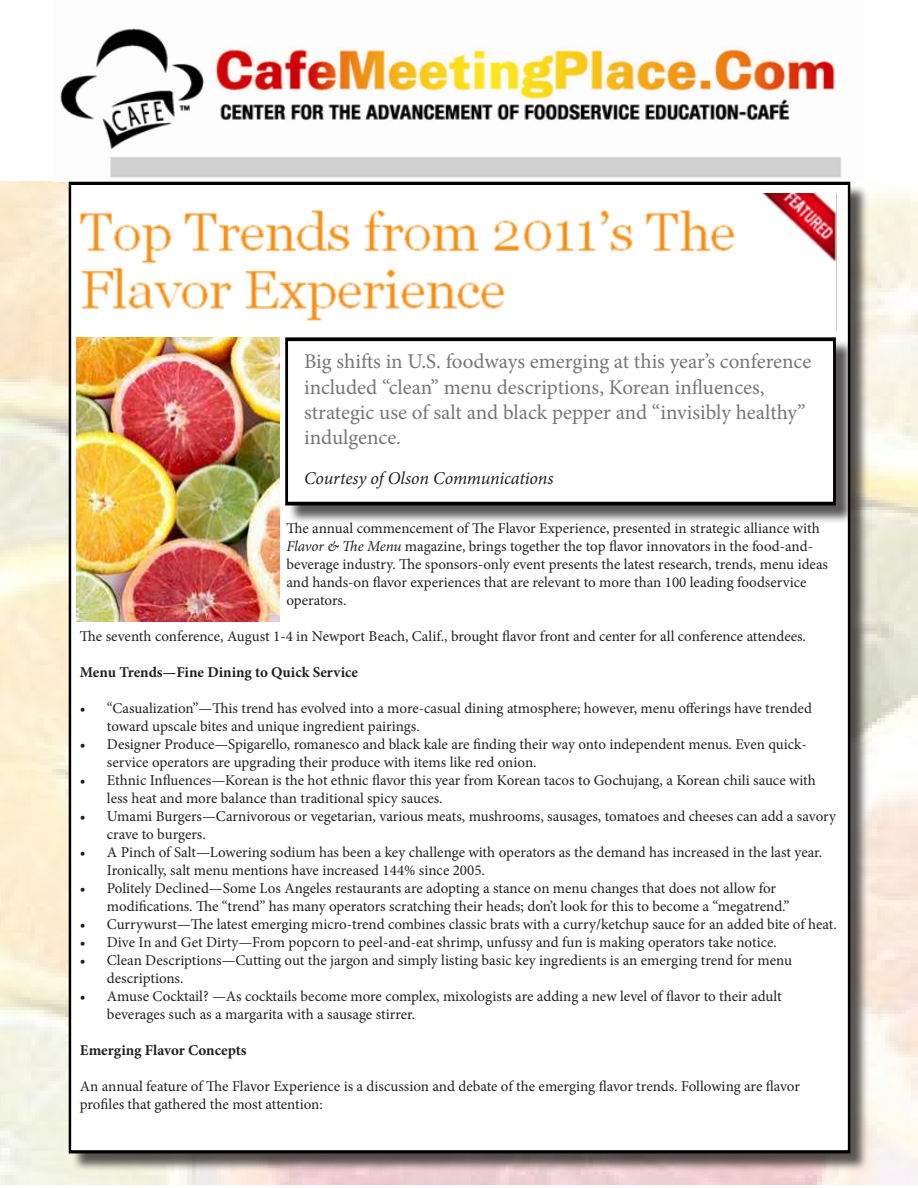
<style>
.page{position:relative;width:918px;height:1188px;background:#fff}
.page>*{position:absolute;margin:0;border:0;box-sizing:border-box;transform-origin:0 0}
.t1{font:21px/25.2px "Minion Pro";color:#757679}
.t2{font:italic 18px "Minion Pro";letter-spacing:-.01em;color:#231f20}
.t3{font:15px/18px "Minion Pro";letter-spacing:-.005em;color:#231f20}
.t4{font:700 15px "Minion Pro";color:#231f20}
.s1{font-style:italic}
</style>
<div class="page">
<img style="left:0;top:182px;width:918px;height:1003px">
<img style="left:60px;top:28px;width:791px;height:154px">
<div style="left:71px;top:184px;width:798px;height:988px;background:#231f20;opacity:.75"></div>
<div style="left:70px;top:183px;width:779px;height:969px;background:#fff"></div>
<img style="left:77px;top:337px;width:203px;height:284px">
<img style="left:80px;top:194px;width:757px;height:136px">
<div style="left:288px;top:340px;width:567px;height:184px;background:#231f20;opacity:.75"></div>
<div style="left:287px;top:339px;width:547px;height:165px;background:#fff"></div>
<div style="left:285px;top:338px;width:551px;height:167px;border:3px solid #000"></div>
<p class="t1" style="left:304px;top:349px;width:509px">Big shifts in U.S. foodways emerging at this year’s conference included “clean” menu descriptions, Korean influences, strategic use of salt and black pepper and “invisibly healthy” indulgence.</p>
<p class="t2" style="left:304px;top:465px;width:251px">Courtesy of Olson Communications</p>
<p class="t3" style="left:286px;top:519px;width:543px">The annual commencement of The Flavor Experience, presented in strategic alliance with <span class="s1">Flavor &amp; The Menu</span> magazine, brings together the top flavor innovators in the food-and&shy;beverage industry. The sponsors-only event presents the latest research, trends, menu ideas and hands-on flavor experiences that are relevant to more than 100 leading foodservice operators.</p>
<p class="t3" style="left:80px;top:627px;width:728px">The seventh conference, August 1-4 in Newport Beach, Calif., brought flavor front and center for all conference attendees.</p>
<p class="t4" style="left:80px;top:662px;width:280px">Menu Trends—Fine Dining to Quick Service</p>
<p class="t3" style="left:107px;top:699px;width:707px;text-indent:-27px">• “Casualization”—This trend has evolved into a more-casual dining atmosphere; however, menu offerings have trended toward upscale bites and unique ingredient pairings.</p>
<p class="t3" style="left:107px;top:735px;width:702px;text-indent:-27px">• Designer Produce—Spigarello, romanesco and black kale are finding their way onto independent menus. Even quick&shy;service operators are upgrading their produce with items like red onion.</p>
<p class="t3" style="left:107px;top:771px;width:711px;text-indent:-27px">• Ethnic Influences—Korean is the hot ethnic flavor this year from Korean tacos to Gochujang, a Korean chili sauce with less heat and more balance than traditional spicy sauces.</p>
<p class="t3" style="left:107px;top:807px;width:731px;text-indent:-27px">• Umami Burgers—Carnivorous or vegetarian, various meats, mushrooms, sausages, tomatoes and cheeses can add a savory crave to burgers.</p>
<p class="t3" style="left:107px;top:843px;width:717px;text-indent:-27px">• A Pinch of Salt—Lowering sodium has been a key challenge with operators as the demand has increased in the last year.<br>Ironically, salt menu mentions have increased 144% since 2005.</p>
<p class="t3" style="left:107px;top:879px;width:684px;text-indent:-27px">• Politely Declined—Some Los Angeles restaurants are adopting a stance on menu changes that does not allow for modifications. The “trend” has many operators scratching their heads; don’t look for this to become a “megatrend.”</p>
<p class="t3" style="left:80px;top:915px;width:758px">• Currywurst—The latest emerging micro-trend combines classic brats with a curry/ketchup sauce for an added bite of heat.</p>
<p class="t3" style="left:80px;top:933px;width:698px">• Dive In and Get Dirty—From popcorn to peel-and-eat shrimp, unfussy and fun is making operators take notice.</p>
<p class="t3" style="left:107px;top:951px;width:687px;text-indent:-27px">• Clean Descriptions—Cutting out the jargon and simply listing basic key ingredients is an emerging trend for menu descriptions.</p>
<p class="t3" style="left:107px;top:987px;width:676px;text-indent:-27px">• Amuse Cocktail? —As cocktails become more complex, mixologists are adding a new level of flavor to their adult beverages such as a margarita with a sausage stirrer.</p>
<p class="t4" style="left:80px;top:1040px;width:168px">Emerging Flavor Concepts</p>
<p class="t3" style="left:80px;top:1077px;width:722px">An annual feature of The Flavor Experience is a discussion and debate of the emerging flavor trends. Following are flavor profiles that gathered the most attention:</p>
</div>
